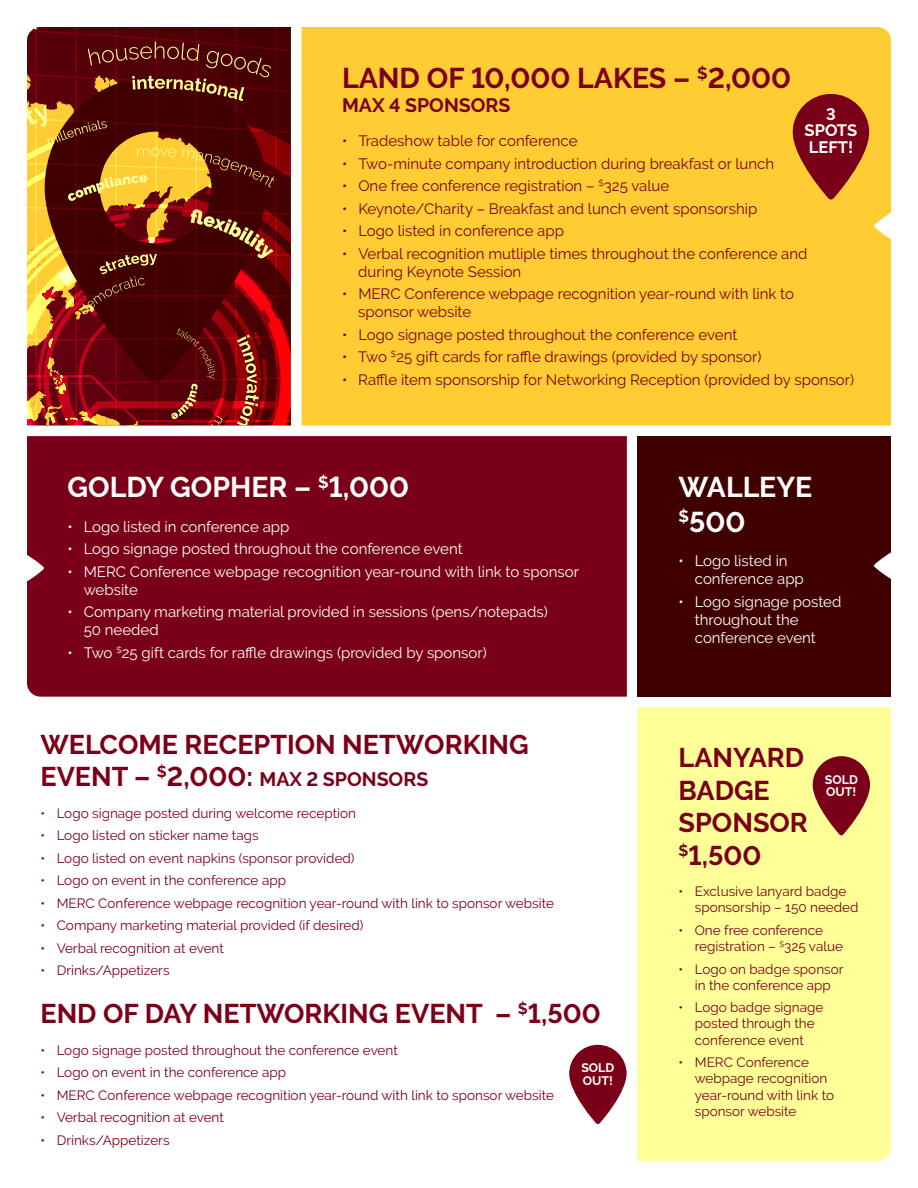
<style>
.page{position:relative;width:918px;height:1188px;background:#fff}
.page>*{position:absolute;margin:0;border:0;box-sizing:border-box;transform-origin:0 0}
.t1{font:700 28.5px/34.2px "Raleway";color:#fff}
.t2{font:700 28.5px "Raleway";color:#7a0019}
.t3{font:700 27px/32.4px "Raleway";color:#7a0019}
.t4{font:700 19.5px "Raleway";color:#7a0019}
.t5{font:700 16.5px/16.5px "Raleway";color:#fff;text-align:center}
.t6{font:15px/18px "Raleway";color:#7a0019}
.t7{font:15px/18px "Raleway";color:#fff}
.t8{font:13.5px/16.2px "Raleway";color:#7a0019}
.t9{font:700 12.3px/12.3px "Raleway";color:#fff}
.s1{font-size:19.5px}
</style>
<div class="page">
<div style="left:638px;top:436px;width:253px;height:261px;background:#410000"></div>
<svg style="left:27px;top:27px;width:264px;height:399px;background:#772713"></svg>
<div style="left:302px;top:27px;width:589px;height:399px;background:#fc3"></div>
<svg style="left:874px;top:209px;width:17px;height:36px"></svg>
<div style="left:27px;top:436px;width:600px;height:261px;background:#7a0019"></div>
<div style="left:638px;top:707px;width:253px;height:454px;background:#ffff98"></div>
<svg style="left:27px;top:549px;width:17px;height:36px"></svg>
<svg style="left:793px;top:94px;width:76px;height:106px;background:#a33f21"></svg>
<svg style="left:813px;top:756px;width:57px;height:80px;background:#a35040"></svg>
<svg style="left:569px;top:1045px;width:58px;height:79px"></svg>
<svg style="left:874px;top:552px;width:17px;height:27px"></svg>
<p class="t2" style="left:342px;top:62px;width:451px">LAND OF 10,000 LAKES – <sup>$</sup>2,000</p>
<p class="t4" style="left:342px;top:94px;width:170px">MAX 4 SPONSORS</p>
<p class="t6" style="left:342px;top:132px;width:237px">• Tradeshow table for conference</p>
<p class="t6" style="left:342px;top:154px;width:434px">• Two-minute company introduction during breakfast or lunch</p>
<p class="t6" style="left:342px;top:177px;width:329px">• One free conference registration – <sup>$</sup>325 value</p>
<p class="t6" style="left:342px;top:199px;width:417px">• Keynote/Charity – Breakfast and lunch event sponsorship</p>
<p class="t6" style="left:342px;top:222px;width:223px">• Logo listed in conference app</p>
<p class="t6" style="left:358px;top:244px;width:451px;text-indent:-16px">• Verbal recognition mutliple times throughout the conference and during Keynote Session</p>
<p class="t6" style="left:358px;top:285px;width:437px;text-indent:-16px">• MERC Conference webpage recognition year-round with link to sponsor website</p>
<p class="t6" style="left:342px;top:325px;width:397px">• Logo signage posted throughout the conference event</p>
<p class="t6" style="left:342px;top:348px;width:421px">• Two <sup>$</sup>25 gift cards for raffle drawings (provided by sponsor)</p>
<p class="t6" style="left:342px;top:370px;width:514px">• Raffle item sponsorship for Networking Reception (provided by sponsor)</p>
<p class="t5" style="left:805px;top:106px;width:54px">3<br>SPOTS<br>LEFT!</p>
<p class="t1" style="left:68px;top:470px;width:343px">GOLDY GOPHER – <sup>$</sup>1,000</p>
<p class="t7" style="left:68px;top:518px;width:223px">• Logo listed in conference app</p>
<p class="t7" style="left:68px;top:540px;width:397px">• Logo signage posted throughout the conference event</p>
<p class="t7" style="left:84px;top:563px;width:497px;text-indent:-16px">• MERC Conference webpage recognition year-round with link to sponsor website</p>
<p class="t7" style="left:84px;top:603px;width:465px;text-indent:-16px">• Company marketing material provided in sessions (pens/notepads)<br>50 needed</p>
<p class="t7" style="left:68px;top:644px;width:421px">• Two <sup>$</sup>25 gift cards for raffle drawings (provided by sponsor)</p>
<p class="t3" style="left:40px;top:728px;width:490px">WELCOME RECEPTION NETWORKING<br>EVENT – <sup>$</sup>2,000: <span class="s1">MAX 2 SPONSORS</span></p>
<p class="t8" style="left:40px;top:805px;width:317px">• Logo signage posted during welcome reception</p>
<p class="t8" style="left:40px;top:827px;width:220px">• Logo listed on sticker name tags</p>
<p class="t8" style="left:40px;top:850px;width:316px">• Logo listed on event napkins (sponsor provided)</p>
<p class="t8" style="left:40px;top:872px;width:247px">• Logo on event in the conference app</p>
<p class="t8" style="left:40px;top:895px;width:515px">• MERC Conference webpage recognition year-round with link to sponsor website</p>
<p class="t8" style="left:40px;top:917px;width:324px">• Company marketing material provided (if desired)</p>
<p class="t8" style="left:40px;top:940px;width:185px">• Verbal recognition at event</p>
<p class="t8" style="left:40px;top:962px;width:131px">• Drinks/Appetizers</p>
<p class="t3" style="left:40px;top:998px;width:562px">END OF DAY NETWORKING EVENT – <sup>$</sup>1,500</p>
<p class="t8" style="left:40px;top:1042px;width:359px">• Logo signage posted throughout the conference event</p>
<p class="t8" style="left:40px;top:1064px;width:247px">• Logo on event in the conference app</p>
<p class="t8" style="left:40px;top:1087px;width:515px">• MERC Conference webpage recognition year-round with link to sponsor website</p>
<p class="t8" style="left:40px;top:1109px;width:185px">• Verbal recognition at event</p>
<p class="t8" style="left:40px;top:1132px;width:131px">• Drinks/Appetizers</p>
<p class="t9" style="left:581px;top:1062px;width:35px">SOLD<br>OUT!</p>
<p class="t1" style="left:679px;top:470px;width:135px">WALLEYE <sup>$</sup>500</p>
<p class="t7" style="left:695px;top:552px;width:111px;text-indent:-16px">• Logo listed in conference app</p>
<p class="t7" style="left:695px;top:592px;width:148px;text-indent:-16px">• Logo signage posted throughout the conference event</p>
<p class="t3" style="left:679px;top:742px;width:131px">LANYARD<br>BADGE<br>SPONSOR <sup>$</sup>1,500</p>
<p class="t8" style="left:695px;top:883px;width:165px;text-indent:-16px">• Exclusive lanyard badge sponsorship – 150 needed</p>
<p class="t8" style="left:695px;top:922px;width:150px;text-indent:-16px">• One free conference registration – <sup>$</sup>325 value</p>
<p class="t8" style="left:679px;top:961px;width:166px;text-align:center">• Logo on badge sponsor in the conference app</p>
<p class="t8" style="left:679px;top:999px;width:146px;text-align:center">• Logo badge signage posted through the conference event</p>
<p class="t8" style="left:695px;top:1054px;width:141px;text-indent:-16px">• MERC Conference webpage recognition year-round with link to sponsor website</p>
<p class="t9" style="left:825px;top:773px;width:35px">SOLD<br>OUT!</p>
</div>
